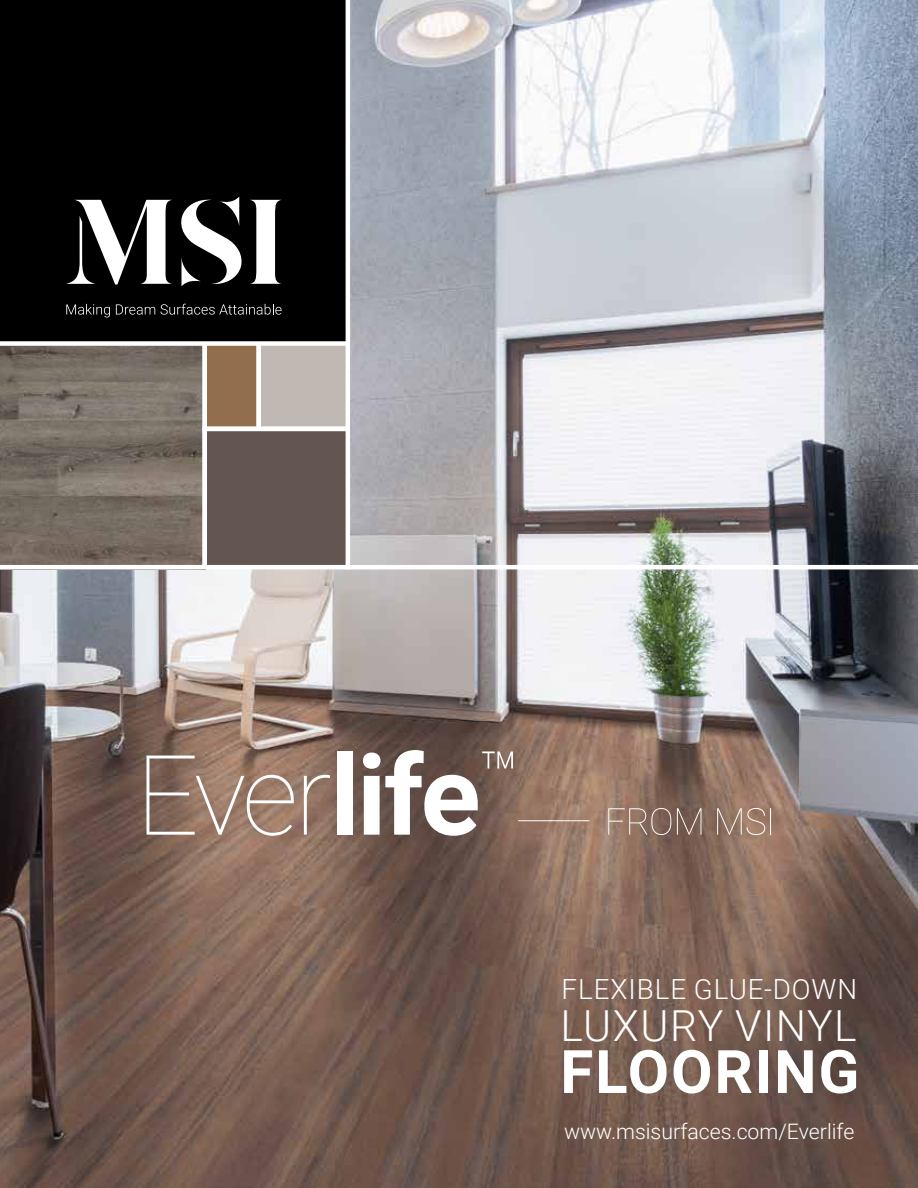
<style>
.page{position:relative;width:918px;height:1188px;background:#fff}
.page>*{position:absolute;margin:0;border:0;box-sizing:border-box;transform-origin:0 0}
.t1{font:700 60px "Roboto";letter-spacing:.035em;color:#fff}
.t2{font:300 42.75px "Roboto";letter-spacing:.035em;color:#fff}
.t3{font:300 27.75px "Roboto";letter-spacing:.035em;color:#fff}
.t4{font:300 21.3px "Roboto";color:#fff}
</style>
<div class="page">
<img style="left:0;top:0;width:918px;height:1188px">
<div style="left:0;top:0;width:348px;height:342px;background:#000"></div>
<div style="left:258px;top:342px;width:90px;height:87px;background:#bfb8b3"></div>
<div style="left:205px;top:342px;width:54px;height:87px;background:#926e4c"></div>
<div style="left:205px;top:428px;width:143px;height:138px;background:#63554f"></div>
<img style="left:0;top:346px;width:202px;height:219px">
<hr style="left:346px;top:0;width:4px;height:569px;background:#fff">
<hr style="left:0;top:565px;width:918px;height:4px;background:#fff">
<div style="left:0;top:341px;width:348px;height:5px;background:#fff"></div>
<hr style="left:202px;top:427px;width:147px;height:4px;background:#fff">
<div style="left:202px;top:345px;width:5px;height:221px;background:#fff"></div>
<div style="left:256px;top:343px;width:5px;height:88px;background:#fff"></div>
<svg style="left:66px;top:304px;width:44px;height:13px"></svg>
<svg style="left:116px;top:304px;width:166px;height:11px"></svg>
<svg style="left:66px;top:200px;width:106px;height:85px"></svg>
<svg style="left:250px;top:200px;width:32px;height:84px"></svg>
<svg style="left:181px;top:197px;width:61px;height:89px"></svg>
<div style="left:143px;top:746px;width:641px;height:102px;background:#645550;opacity:.37"></div>
<svg style="left:147px;top:756px;width:147px;height:80px;background:#a18677"></svg>
<svg style="left:304px;top:775px;width:26px;height:60px;background:#a2887b"></svg>
<div style="left:337px;top:751px;width:16px;height:84px;background:#fff"></div>
<svg style="left:363px;top:750px;width:150px;height:86px"></svg>
<svg style="left:608px;top:808px;width:63px;height:27px;background:#9a8073"></svg>
<svg style="left:677px;top:808px;width:24px;height:27px"></svg>
<svg style="left:717px;top:808px;width:48px;height:27px"></svg>
<svg style="left:771px;top:808px;width:1px;height:27px"></svg>
<hr style="left:518px;top:820px;width:72px;height:1px;background:#fff">
<h3 class="t3" style="left:562px;top:969px;width:297px">FLEXIBLE GLUE-DOWN</h3>
<h2 class="t2" style="left:560px;top:996px;width:298px">LUXURY VINYL</h2>
<h1 class="t1" style="left:560px;top:1030px;width:301px">FLOORING</h1>
<p class="t4" style="left:564px;top:1116px;width:292px">www.msisurfaces.com/Everlife</p>
</div>
